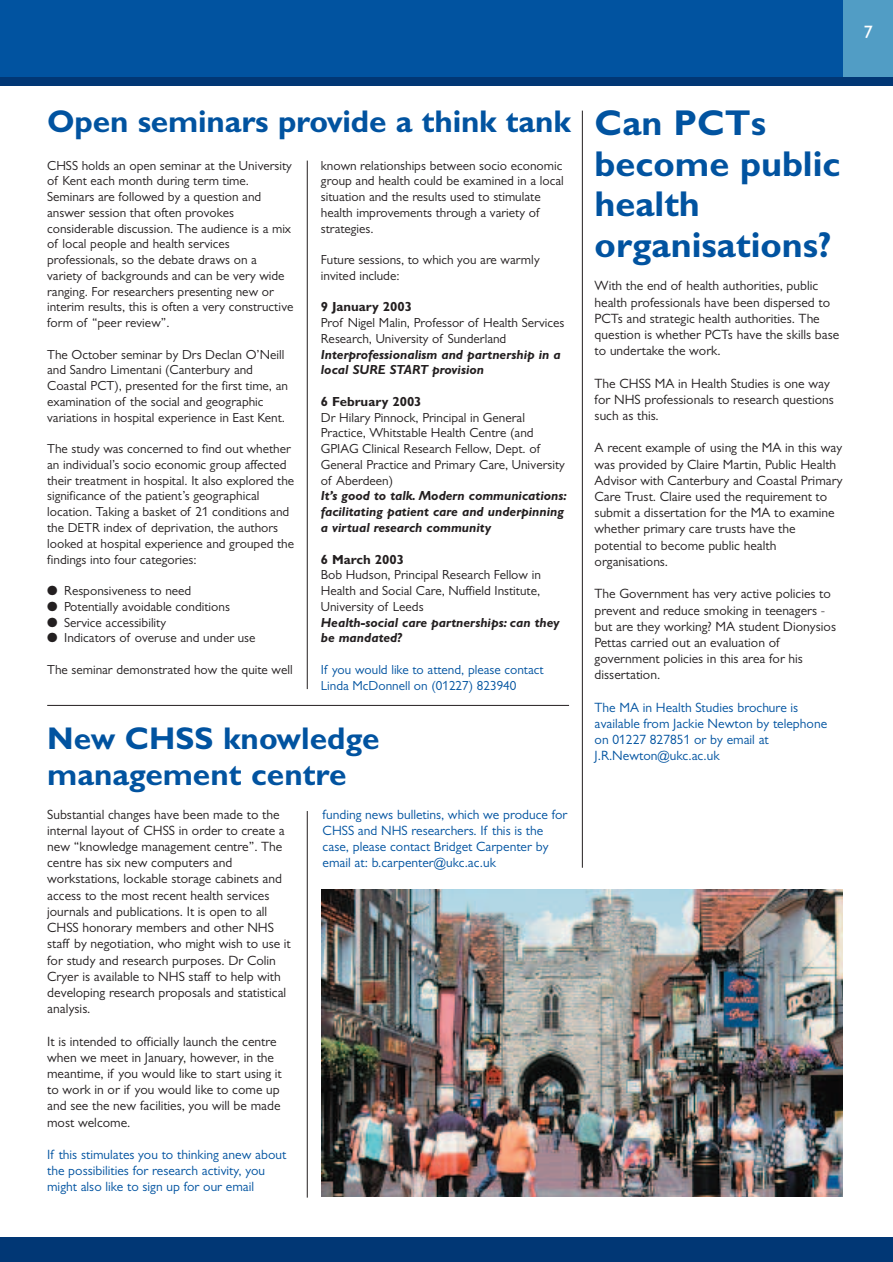
<style>
.page{position:relative;width:893px;height:1262px;background:#fff}
.page>*{position:absolute;margin:0;border:0;box-sizing:border-box;transform-origin:0 0}
.t1{font:700 36px/40.5px "Gill Alt One";color:#0153a0}
.t2{font:700 31.5px/36px "Gill Alt One";letter-spacing:-.005em;color:#0153a0}
.t3{font:18px "Gill Alt One";color:#fff}
.t4{font:13.5px/16.2px "Gill Alt One";color:#231f20}
.t5{font:13.5px/16.2px "Gill Alt One";color:#0153a0}
.t6{font:13.2px/15.8px "Gill Alt One";color:#231f20}
.t7{font:italic 700 13.2px/15.8px "Gill Alt One";color:#231f20}
.t8{font:13.2px/15.8px "Gill Alt One";color:#0153a0}
.t9{font:700 13.2px "Gill Alt One";color:#231f20}
</style>
<div class="page">
<div style="left:0;top:1px;width:892px;height:85px;background:#013775"></div>
<div style="left:0;top:0;width:892px;height:77px;background:#519dc5"></div>
<hr style="left:307px;top:161px;width:1px;height:528px;background:#231f20">
<hr style="left:307px;top:811px;width:1px;height:386px;background:#231f20">
<hr style="left:582px;top:111px;width:1px;height:756px;background:#231f20">
<div style="left:0;top:0;width:842px;height:77px;background:#0153a0"></div>
<hr style="left:47px;top:705px;width:522px;height:1px;background:#231f20">
<img style="left:321px;top:889px;width:521px;height:307px">
<div style="left:0;top:1237px;width:892px;height:25px;background:#013775"></div>
<h3 class="t3" style="left:863px;top:25px;width:10px">7</h3>
<h2 class="t2" style="left:47px;top:106px;width:525px">Open seminars provide a think tank</h2>
<p class="t6" style="left:47px;top:158px;width:248px">CHSS holds an open seminar at the University of Kent each month during term time.<br>Seminars are followed by a question and answer session that often provokes considerable discussion. The audience is a mix of local people and health services professionals, so the debate draws on a variety of backgrounds and can be very wide ranging. For researchers presenting new or interim results, this is often a very constructive form of “peer review”.</p>
<p class="t6" style="left:47px;top:347px;width:242px">The October seminar by Drs Declan O’Neill and Sandro Limentani (Canterbury and Coastal PCT), presented for the first time, an examination of the social and geographic variations in hospital experience in East Kent.</p>
<p class="t6" style="left:47px;top:442px;width:248px">The study was concerned to find out whether an individual’s socio economic group affected their treatment in hospital. It also explored the significance of the patient’s geographical location. Taking a basket of 21 conditions and the DETR index of deprivation, the authors looked at hospital experience and grouped the findings into four categories:</p>
<p class="t6" style="left:47px;top:584px;width:146px">● Responsiveness to need</p>
<p class="t6" style="left:47px;top:599px;width:184px">● Potentially avoidable conditions</p>
<p class="t6" style="left:47px;top:615px;width:120px">● Service accessibility</p>
<p class="t6" style="left:47px;top:631px;width:210px">● Indicators of overuse and under use</p>
<p class="t6" style="left:47px;top:662px;width:247px">The seminar demonstrated how the quite well</p>
<p class="t6" style="left:321px;top:158px;width:244px">known relationships between socio economic group and health could be examined in a local situation and the results used to stimulate health improvements through a variety of strategies.</p>
<p class="t6" style="left:321px;top:253px;width:220px">Future sessions, to which you are warmly invited include:</p>
<p class="t9" style="left:321px;top:302px;width:93px">9 January 2003</p>
<p class="t6" style="left:321px;top:316px;width:245px">Prof Nigel Malin, Professor of Health Services<br>Research, University of Sunderland</p>
<p class="t7" style="left:321px;top:348px;width:241px">Interprofessionalism and partnership in a local SURE START provision</p>
<p class="t9" style="left:321px;top:397px;width:102px">6 February 2003</p>
<p class="t6" style="left:321px;top:410px;width:245px">Dr Hilary Pinnock, Principal in General Practice, Whitstable Health Centre (and GPIAG Clinical Research Fellow, Dept. of General Practice and Primary Care, University of Aberdeen)</p>
<p class="t7" style="left:321px;top:489px;width:247px">It’s good to talk. Modern communications: facilitating patient care and underpinning a virtual research community</p>
<p class="t9" style="left:321px;top:554px;width:85px">6 March 2003</p>
<p class="t6" style="left:321px;top:568px;width:221px;text-align:justify">Bob Hudson, Principal Research Fellow in Health and Social Care, Nuffield Institute, University of Leeds</p>
<p class="t7" style="left:321px;top:615px;width:240px">Health-social care partnerships: can they be mandated?</p>
<p class="t8" style="left:321px;top:662px;width:224px">If you would like to attend, please contact<br>Linda McDonnell on (01227) 823940</p>
<h2 class="t2" style="left:47px;top:723px;width:334px">New CHSS knowledge management centre</h2>
<p class="t4" style="left:47px;top:807px;width:245px">Substantial changes have been made to the internal layout of CHSS in order to create a new “knowledge management centre”. The centre has six new computers and workstations, lockable storage cabinets and access to the most recent health services journals and publications. It is open to all CHSS honorary members and other NHS staff by negotiation, who might wish to use it for study and research purposes. Dr Colin Cryer is available to NHS staff to help with developing research proposals and statistical analysis.</p>
<p class="t4" style="left:47px;top:1034px;width:236px">It is intended to officially launch the centre when we meet in January, however, in the meantime, if you would like to start using it to work in or if you would like to come up and see the new facilities, you will be made most welcome.</p>
<p class="t5" style="left:47px;top:1147px;width:241px">If this stimulates you to thinking anew about the possibilities for research activity, you might also like to sign up for our email</p>
<p class="t5" style="left:322px;top:807px;width:246px">funding news bulletins, which we produce for CHSS and NHS researchers. If this is the case, please contact Bridget Carpenter by email at: b.carpenter@ukc.ac.uk</p>
<h1 class="t1" style="left:594px;top:106px;width:247px">Can PCTs become public health organisations?</h1>
<p class="t4" style="left:594px;top:279px;width:246px">With the end of health authorities, public health professionals have been dispersed to PCTs and strategic health authorities. The question is whether PCTs have the skills base to undertake the work.</p>
<p class="t4" style="left:594px;top:376px;width:241px">The CHSS MA in Health Studies is one way for NHS professionals to research questions such as this.</p>
<p class="t4" style="left:594px;top:441px;width:249px">A recent example of using the MA in this way was provided by Claire Martin, Public Health Advisor with Canterbury and Coastal Primary Care Trust. Claire used the requirement to submit a dissertation for the MA to examine whether primary care trusts have the potential to become public health organisations.</p>
<p class="t4" style="left:594px;top:587px;width:243px">The Government has very active policies to prevent and reduce smoking in teenagers - but are they working? MA student Dionysios Pettas carried out an evaluation of government policies in this area for his dissertation.</p>
<p class="t5" style="left:594px;top:700px;width:234px">The MA in Health Studies brochure is available from Jackie Newton by telephone on 01227 827851 or by email at<br>J.R.Newton@ukc.ac.uk</p>
</div>
